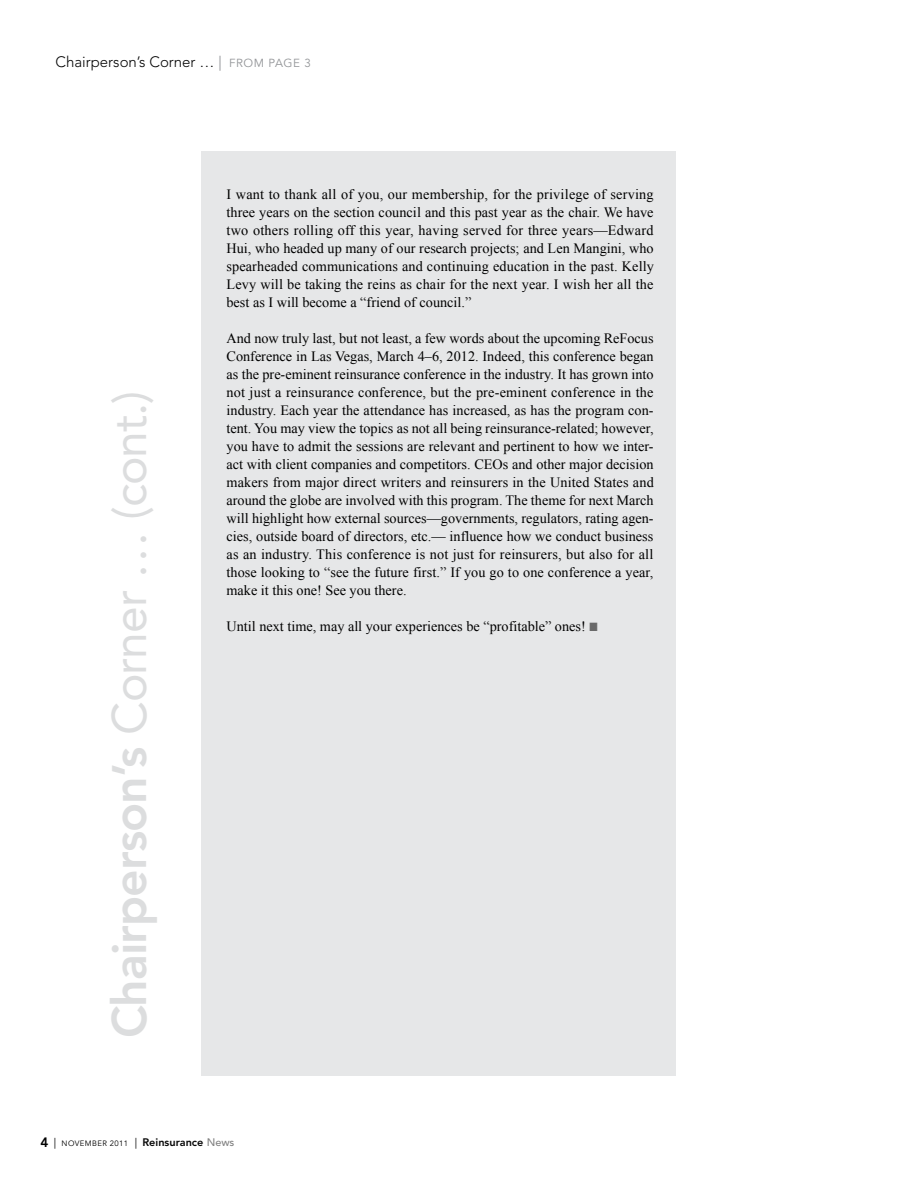
<style>
.page{position:relative;width:918px;height:1188px;background:#fff}
.page>*{position:absolute;margin:0;border:0;box-sizing:border-box;transform-origin:0 0}
.t1{font:48px "Avenir";letter-spacing:-.02em;color:#dcddde}
.t2{font:300 15px "Avenir";color:#050505}
.t3{font:14.25px/18px "Times New Roman";color:#000;text-align:justify}
.t4{font:11.7px "Avenir";color:#939598}
.t5{font:7.8px "Avenir";letter-spacing:.05em;color:#000}
.s1{font-weight:400;color:#939598}
.s2{font-weight:400;font-size:11.7px;color:#939598}
.s3{font-weight:800}
.s4{color:#696969}
.s5{font-weight:800;font-size:13.5px}
.s6{font-size:10.8px}
.s7{font-weight:800;font-size:10.8px;color:#050505}
.s8{font-weight:500;font-size:10.8px;color:#828282}
</style>
<div class="page">
<div style="left:201px;top:151px;width:475px;height:925px;background:#e6e7e8"></div>
<p class="t2" style="left:56px;top:53px;width:191px">Chairperson’s Corner … <span class="s1">|</span> <span class="s2">FROM</span></p>
<p class="t4" style="left:269px;top:57px;width:44px">PAGE 3</p>
<h1 class="t1" style="left:102px;top:1038px;width:650px;rotate:-90deg"><span class="s3">Chairperson’s</span> Corner … (cont.)</h1>
<p class="t3" style="left:226px;top:185px;width:429px">I want to thank all of you, our membership, for the privilege of serving three years on the section council and this past year as the chair. We have two others rolling off this year, having served for three years—Edward Hui, who headed up many of our research projects; and Len Mangini, who spearheaded communications and continuing education in the past. Kelly Levy will be taking the reins as chair for the next year. I wish her all the best as I will become a “friend of council.”</p>
<p class="t3" style="left:226px;top:329px;width:429px">And now truly last, but not least, a few words about the upcoming ReFocus Conference in Las Vegas, March 4–6, 2012. Indeed, this conference began as the pre-eminent reinsurance conference in the industry. It has grown into not just a reinsurance conference, but the pre-eminent conference in the industry. Each year the attendance has increased, as has the program con&shy;tent. You may view the topics as not all being reinsurance-related; however, you have to admit the sessions are relevant and pertinent to how we inter&shy;act with client companies and competitors. CEOs and other major decision makers from major direct writers and reinsurers in the United States and around the globe are involved with this program. The theme for next March will highlight how external sources—governments, regulators, rating agen&shy;cies, outside board of directors, etc.— influence how we conduct business as an industry. This conference is not just for reinsurers, but also for all those looking to “see the future first.” If you go to one conference a year, make it this one! See you there.</p>
<p class="t3" style="left:226px;top:617px;width:373px">Until next time, may all your experiences be “profitable” ones! <span class="s4">■</span></p>
<p class="t5" style="left:40px;top:1138px;width:195px"><span class="s5">4</span> <span class="s6">|</span> NOVEMBER 2011 <span class="s6">|</span> <span class="s7">Reinsurance</span> <span class="s8">News</span></p>
</div>
